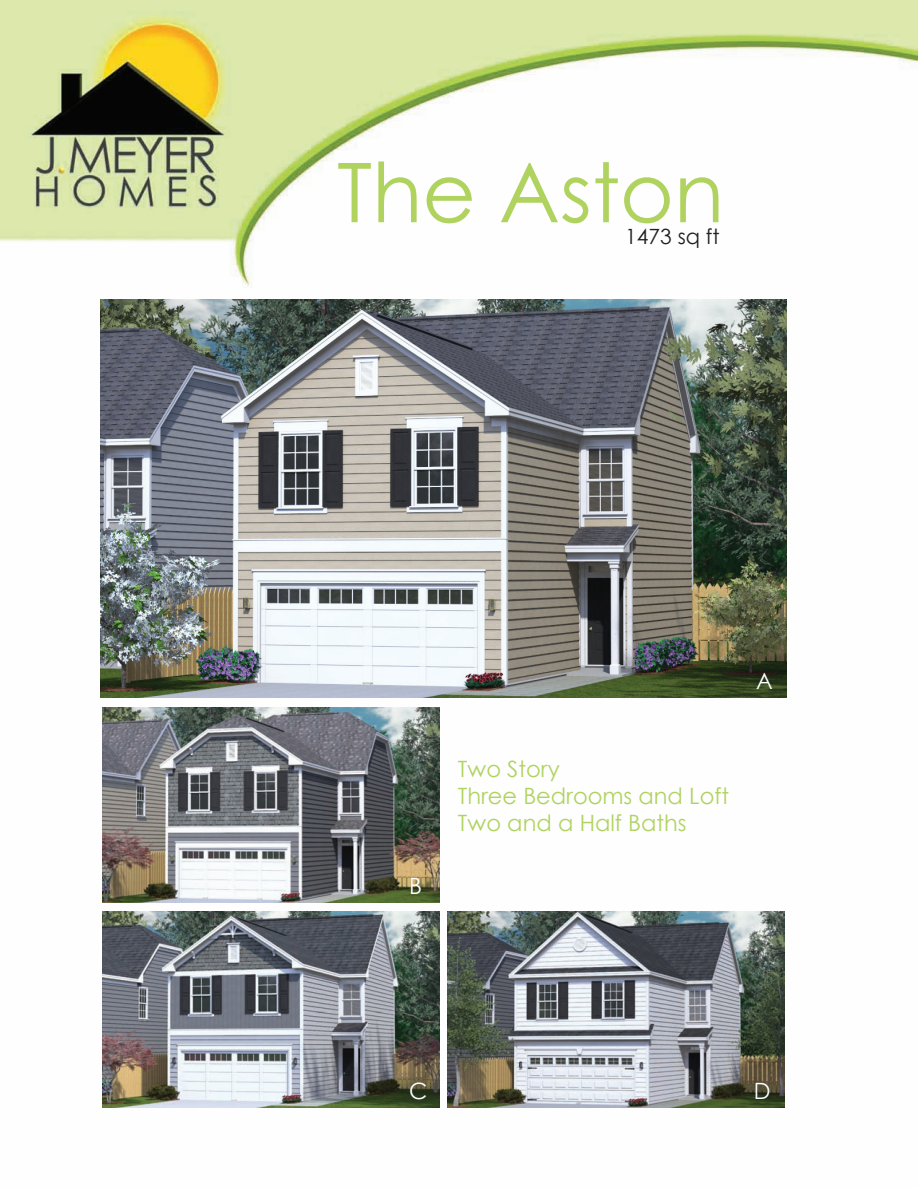
<style>
.page{position:relative;width:918px;height:1188px;background:#fff}
.page>*{position:absolute;margin:0;border:0;box-sizing:border-box;transform-origin:0 0}
.t1{font:82.5px "Century Gothic";color:#b0d360}
.t2{font:22.5px/27px "Century Gothic";color:#b0d360}
.t3{font:22.5px "Century Gothic";color:#fff}
.t4{font:21px "Century Gothic";color:#231f20}
</style>
<div class="page">
<img style="left:0;top:0;width:918px;height:1108px">
<img style="left:101px;top:299px;width:685px;height:399px">
<img style="left:103px;top:708px;width:336px;height:195px">
<img style="left:103px;top:912px;width:336px;height:195px">
<img style="left:448px;top:912px;width:337px;height:195px">
<h1 class="t1" style="left:337px;top:142px;width:389px">The Aston</h1>
<p class="t4" style="left:625px;top:223px;width:96px">1473 sq ft</p>
<p class="t3" style="left:409px;top:873px;width:14px">B</p>
<p class="t3" style="left:756px;top:668px;width:18px">A</p>
<p class="t2" style="left:458px;top:755px;width:273px">Two Story<br>Three Bedrooms and Loft<br>Two and a Half Baths</p>
<p class="t3" style="left:409px;top:1077px;width:20px">C</p>
<p class="t3" style="left:754px;top:1077px;width:18px">D</p>
</div>
